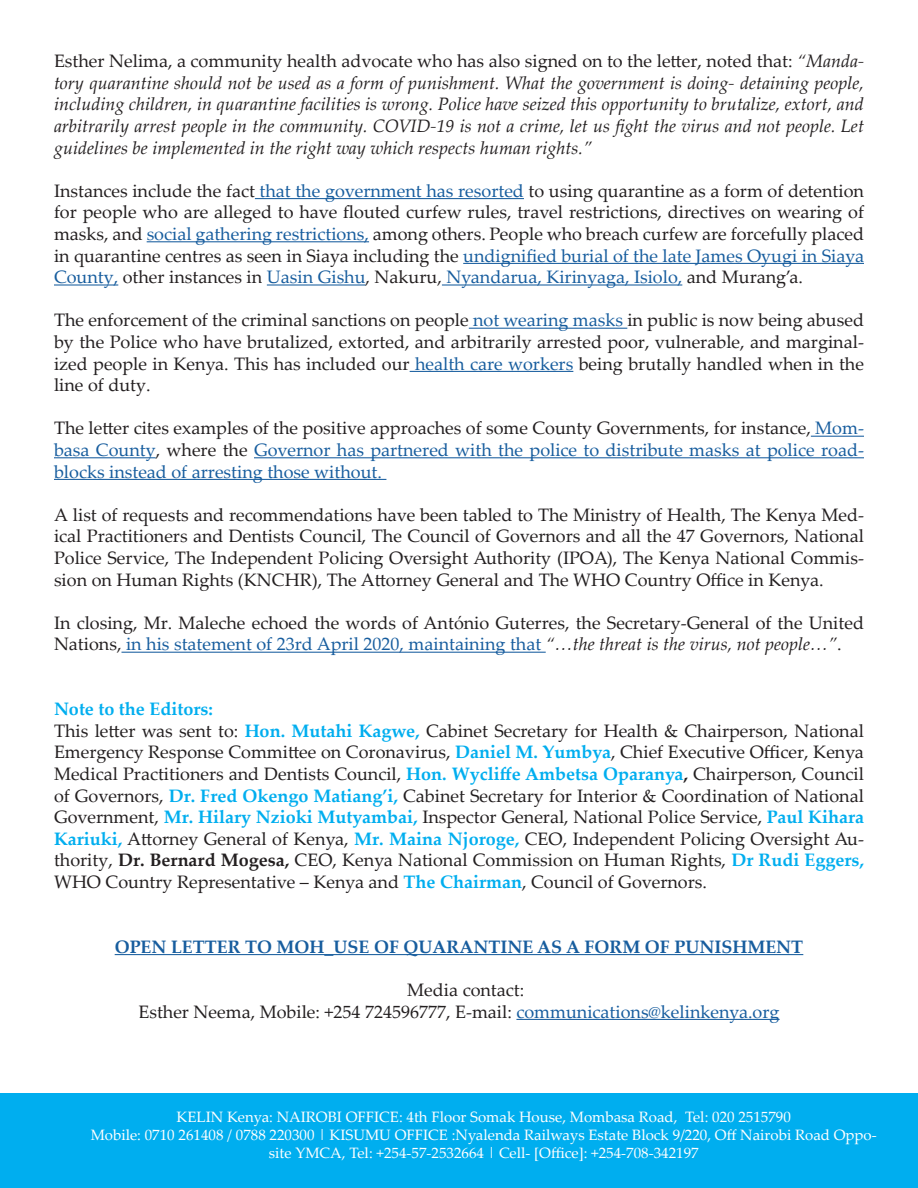
<style>
.page{position:relative;width:918px;height:1188px;background:#fff}
.page>*{position:absolute;margin:0;border:0;box-sizing:border-box;transform-origin:0 0}
.t1{font:18px/21.6px "Palatino Linotype";color:#231f20;text-align:justify}
.t2{font:italic 18px/21.6px "Palatino Linotype";color:#231f20;text-align:justify}
.t3{font:18px/21.6px "Palatino Linotype";color:#175d9e;text-align:justify}
.t4{font:700 18px "Palatino Linotype";color:#175d9e}
.t5{font:700 18px "Palatino Linotype";color:#00aeef}
.t6{font:15px/18px "Palatino Linotype";color:#fff;text-align:center}
.s1{font-style:normal}
.s2{color:#175d9e}
.s3{color:#231f20}
.s4{font-style:italic}
.s5{font-weight:700;color:#00aeef}
.s6{font-weight:700}
</style>
<div class="page">
<hr style="left:255px;top:198px;width:269px;height:1px;background:#175d9e">
<hr style="left:147px;top:241px;width:222px;height:1px;background:#175d9e">
<hr style="left:463px;top:263px;width:401px;height:1px;background:#175d9e">
<hr style="left:54px;top:284px;width:64px;height:2px;background:#175d9e">
<hr style="left:267px;top:284px;width:99px;height:2px;background:#175d9e">
<hr style="left:442px;top:284px;width:240px;height:2px;background:#175d9e">
<hr style="left:469px;top:328px;width:158px;height:1px;background:#175d9e">
<hr style="left:410px;top:371px;width:163px;height:1px;background:#175d9e">
<hr style="left:811px;top:436px;width:53px;height:1px;background:#175d9e">
<hr style="left:54px;top:457px;width:102px;height:1px;background:#175d9e">
<hr style="left:254px;top:457px;width:610px;height:1px;background:#175d9e">
<hr style="left:54px;top:479px;width:332px;height:1px;background:#175d9e">
<hr style="left:122px;top:652px;width:424px;height:1px;background:#175d9e">
<hr style="left:115px;top:954px;width:688px;height:1px;background:#175d9e">
<hr style="left:516px;top:1019px;width:264px;height:1px;background:#175d9e">
<div style="left:0;top:1094px;width:918px;height:94px;background:#00aeef"></div>
<p class="t2" style="left:54px;top:50px;width:812px"><span class="s1">Esther Nelima, a community health advocate who has also signed on to the letter, noted that:</span> “Manda&shy;tory quarantine should not be used as a form of punishment. What the government is doing- detaining people, including children, in quarantine facilities is wrong. Police have seized this opportunity to brutalize, extort, and arbitrarily arrest people in the community. COVID-19 is not a crime, let us fight the virus and not people. Let guidelines be implemented in the right way which respects human rights.”</p>
<p class="t1" style="left:54px;top:179px;width:812px">Instances include the fact <span class="s2">that the government has resorted</span> to using quarantine as a form of detention for people who are alleged to have flouted curfew rules, travel restrictions, directives on wearing of masks, and <span class="s2">social gathering restrictions,</span> among others. People who breach curfew are forcefully placed in quarantine centres as seen in Siaya including the <span class="s2">undignified burial of the late James Oyugi in Siaya County,</span> other instances in <span class="s2">Uasin Gishu</span>, Nakuru, <span class="s2">Nyandarua, Kirinyaga, Isiolo,</span> and Murang’a.</p>
<p class="t1" style="left:54px;top:309px;width:812px">The enforcement of the criminal sanctions on people <span class="s2">not wearing masks</span> in public is now being abused by the Police who have brutalized, extorted, and arbitrarily arrested poor, vulnerable, and marginal&shy;ized people in Kenya. This has included our <span class="s2">health care workers</span> being brutally handled when in the line of duty.</p>
<p class="t3" style="left:54px;top:417px;width:811px"><span class="s3">The letter cites examples of the positive approaches of some County Governments, for instance,</span> Mom&shy;basa County<span class="s3">, where the</span> Governor has partnered with the police to distribute masks at police road&shy;blocks instead of arresting those without.</p>
<p class="t1" style="left:54px;top:503px;width:812px">A list of requests and recommendations have been tabled to The Ministry of Health, The Kenya Med&shy;ical Practitioners and Dentists Council, The Council of Governors and all the 47 Governors, National Police Service, The Independent Policing Oversight Authority (IPOA), The Kenya National Commis&shy;sion on Human Rights (KNCHR), The Attorney General and The WHO Country Office in Kenya.</p>
<p class="t1" style="left:54px;top:611px;width:812px">In closing, Mr. Maleche echoed the words of António Guterres, the Secretary-General of the United<br>Nations, <span class="s2">in his statement of 23rd April 2020, maintaining that</span> <span class="s4">“…the threat is the virus, not people…”</span>.</p>
<p class="t5" style="left:54px;top:696px;width:160px">Note to the Editors:</p>
<p class="t1" style="left:54px;top:719px;width:812px">This letter was sent to: <span class="s5">Hon. Mutahi Kagwe,</span> Cabinet Secretary for Health &amp; Chairperson, National Emergency Response Committee on Coronavirus, <span class="s5">Daniel M. Yumbya</span>, Chief Executive Officer, Kenya Medical Practitioners and Dentists Council, <span class="s5">Hon. Wycliffe Ambetsa Oparanya</span><span class="s6">,</span> Chairperson, Council of Governors, <span class="s5">Dr. Fred Okengo Matiang’i,</span> Cabinet Secretary for Interior &amp; Coordination of National Government, <span class="s5">Mr. Hilary Nzioki Mutyambai,</span> Inspector General, National Police Service, <span class="s5">Paul Kihara Kariuki,</span> Attorney General of Kenya, <span class="s5">Mr. Maina Njoroge,</span> CEO, Independent Policing Oversight Au&shy;thority, <span class="s6">Dr. Bernard Mogesa,</span> CEO, Kenya National Commission on Human Rights, <span class="s5">Dr Rudi Eggers, </span>WHO Country Representative – Kenya and <span class="s5">The Chairman</span>, Council of Governors.</p>
<p class="t4" style="left:115px;top:934px;width:690px">OPEN LETTER TO MOH_USE OF QUARANTINE AS A FORM OF PUNISHMENT</p>
<p class="t1" style="left:407px;top:978px;width:118px">Media contact:</p>
<p class="t1" style="left:138px;top:1000px;width:643px">Esther Neema, Mobile: +254 724596777, E-mail: <span class="s2">communications@kelinkenya.org</span></p>
<p class="t6" style="left:177px;top:1108px;width:616px">KELIN Kenya: NAIROBI OFFICE: 4th Floor Somak House, Mombasa Road, Tel: 020 2515790</p>
<p class="t6" style="left:91px;top:1126px;width:788px">Mobile: 0710 261408 / 0788 220300 | KISUMU OFFICE :Nyalenda Railways Estate Block 9/220, Off Nairobi Road Oppo&shy;site YMCA, Tel: +254-57-2532664 | Cell- [Office]: +254-708-342197</p>
</div>
